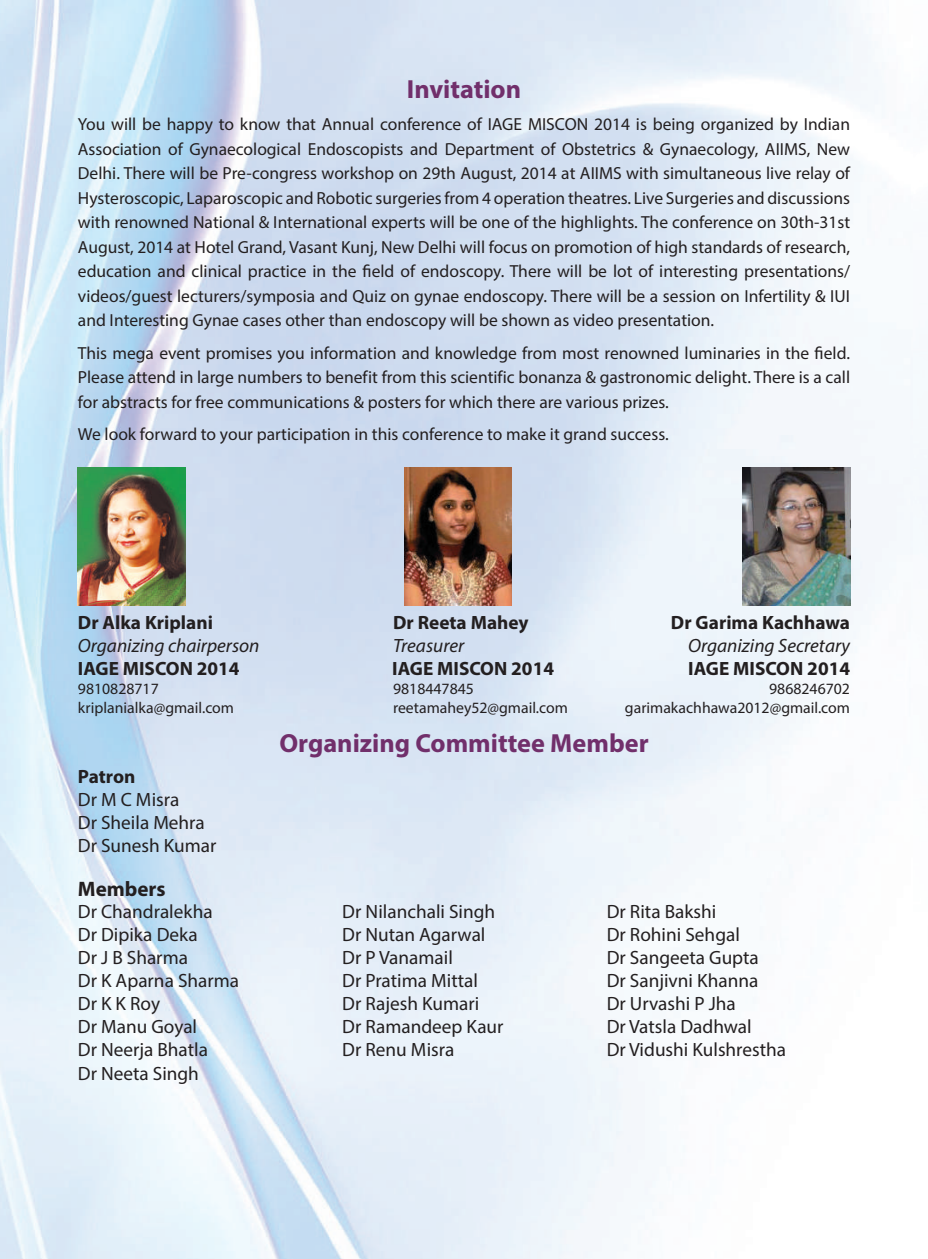
<style>
.page{position:relative;width:928px;height:1259px;background:#fff}
.page>*{position:absolute;margin:0;border:0;box-sizing:border-box;transform-origin:0 0}
.t1{font:700 26.25px "Myriad Pro";color:#712f6b}
.t2{font:700 21px "Myriad Pro";color:#231f20}
.t3{font:19.25px/23.1px "Myriad Pro";color:#231f20}
.t4{font:700 19.25px "Myriad Pro";color:#231f20}
.t5{font:italic 19.25px "Myriad Pro";color:#231f20}
.t6{font:17.5px/24.5px "Myriad Pro";color:#231f20;text-align:justify}
.t7{font:15.75px "Myriad Pro";color:#231f20}
</style>
<div class="page">
<img style="left:0;top:0;width:913px;height:898px">
<img style="left:0;top:898px;width:731px;height:360px">
<img style="left:78px;top:468px;width:107px;height:138px">
<img style="left:404px;top:468px;width:108px;height:138px">
<img style="left:742px;top:468px;width:108px;height:138px">
<svg style="left:363px;top:264px;width:7px;height:13px"></svg>
<svg style="left:814px;top:346px;width:8px;height:12px"></svg>
<h1 class="t1" style="left:407px;top:72px;width:116px">Invitation</h1>
<p class="t6" style="left:78px;top:112px;width:773px">You will be happy to know that Annual conference of IAGE MISCON 2014 is being organized by Indian Association of Gynaecological Endoscopists and Department of Obstetrics &amp; Gynaecology, AIIMS, New Delhi. There will be Pre-congress workshop on 29th August, 2014 at AIIMS with simultaneous live relay of Hysteroscopic, Laparoscopic and Robotic surgeries from 4 operation theatres. Live Surgeries and discussions with renowned National &amp; International experts will be one of the highlights. The conference on 30th-31st August, 2014 at Hotel Grand, Vasant Kunj, New Delhi will focus on promotion of high standards of research, education and clinical practice in the eld of endoscopy. There will be lot of interesting presentations/ videos/guest lecturers/symposia and Quiz on gynae endoscopy. There will be a session on Infertility &amp; IUI and Interesting Gynae cases other than endoscopy will be shown as video presentation.</p>
<p class="t6" style="left:78px;top:340px;width:773px">This mega event promises you information and knowledge from most renowned luminaries in the eld.<br>Please attend in large numbers to benefit from this scientific bonanza &amp; gastronomic delight. There is a call for abstracts for free communications &amp; posters for which there are various prizes.</p>
<p class="t6" style="left:78px;top:421px;width:592px">We look forward to your participation in this conference to make it grand success.</p>
<p class="t4" style="left:78px;top:609px;width:137px">Dr Alka Kriplani</p>
<p class="t4" style="left:393px;top:609px;width:137px">Dr Reeta Mahey</p>
<p class="t4" style="left:671px;top:609px;width:181px">Dr Garima Kachhawa</p>
<p class="t5" style="left:78px;top:633px;width:183px">Organizing chairperson</p>
<p class="t5" style="left:393px;top:633px;width:73px">Treasurer</p>
<p class="t5" style="left:688px;top:633px;width:163px">Organizing Secretary</p>
<p class="t4" style="left:78px;top:655px;width:163px">IAGE MISCON 2014</p>
<p class="t4" style="left:392px;top:655px;width:163px">IAGE MISCON 2014</p>
<p class="t4" style="left:688px;top:655px;width:163px">IAGE MISCON 2014</p>
<p class="t7" style="left:78px;top:678px;width:82px">9810828717</p>
<p class="t7" style="left:393px;top:678px;width:82px">9818447845</p>
<p class="t7" style="left:769px;top:678px;width:82px">9868246702</p>
<p class="t7" style="left:78px;top:697px;width:158px">kriplanialka@gmail.com</p>
<p class="t7" style="left:393px;top:697px;width:176px">reetamahey52@gmail.com</p>
<p class="t7" style="left:625px;top:697px;width:227px">garimakachhawa2012@gmail.com</p>
<h1 class="t1" style="left:279px;top:726px;width:371px">Organizing Committee Member</h1>
<p class="t4" style="left:78px;top:763px;width:59px">Patron</p>
<p class="t3" style="left:78px;top:787px;width:140px">Dr M C Misra<br>Dr Sheila Mehra<br>Dr Sunesh Kumar</p>
<p class="t2" style="left:78px;top:875px;width:89px">Members</p>
<p class="t3" style="left:78px;top:899px;width:163px">Dr Chandralekha<br>Dr Dipika Deka<br>Dr J B Sharma<br>Dr K Aparna Sharma<br>Dr K K Roy<br>Dr Manu Goyal<br>Dr Neerja Bhatla<br>Dr Neeta Singh</p>
<p class="t3" style="left:342px;top:899px;width:163px">Dr Nilanchali Singh<br>Dr Nutan Agarwal<br>Dr P Vanamail<br>Dr Pratima Mittal<br>Dr Rajesh Kumari<br>Dr Ramandeep Kaur<br>Dr Renu Misra</p>
<p class="t3" style="left:606px;top:899px;width:181px">Dr Rita Bakshi<br>Dr Rohini Sehgal<br>Dr Sangeeta Gupta<br>Dr Sanjivni Khanna<br>Dr Urvashi P Jha<br>Dr Vatsla Dadhwal<br>Dr Vidushi Kulshrestha</p>
</div>
